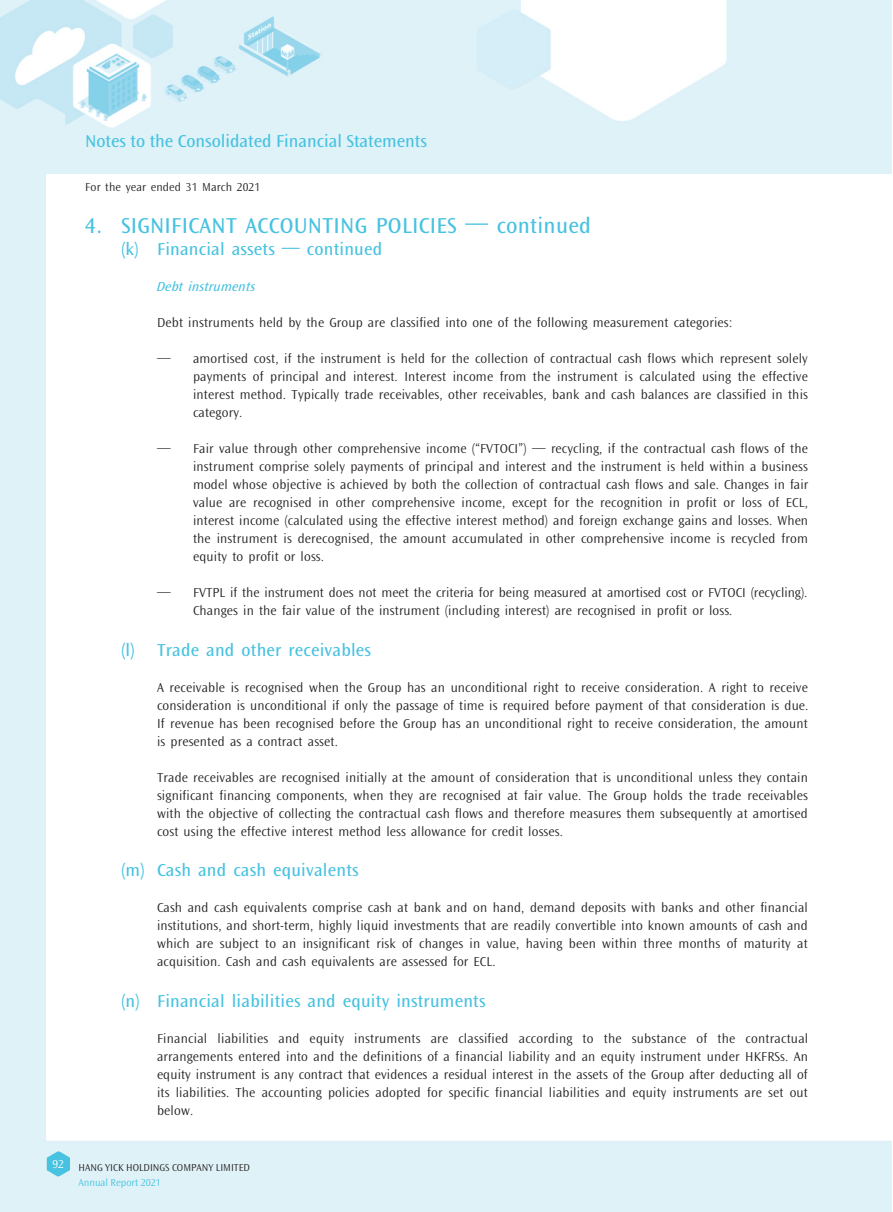
<style>
.page{position:relative;width:893px;height:1212px;background:#fff}
.page>*{position:absolute;margin:0;border:0;box-sizing:border-box;transform-origin:0 0}
._03_H1{font:22.5px "Ocean Sans Std";letter-spacing:.01em;color:#47c2e1}
._04___H2{font:18px "Ocean Sans Std";letter-spacing:.01em;color:#47c2e1}
._01_Body_Text{font:300 13.5px/18px "Ocean Sans Std";letter-spacing:.01em;color:#231f20;text-align:justify}
._05_____H3{font:italic 13.5px "Ocean Sans Std";color:#47c2e1}
.t1{font:300 12px "Ocean Sans Std";letter-spacing:.01em;color:#231f20}
.t2{font:300 12px "Ocean Sans Std";color:#fff}
.t3{font:300 10.5px "Ocean Sans Std";color:#231f20}
.t4{font:300 10.5px "Ocean Sans Std";color:#47c2e1}
</style>
<div class="page">
<img style="left:0;top:0;width:892px;height:1212px">
<div style="left:47px;top:174px;width:846px;height:966px;background:#fff"></div>
<svg style="left:47px;top:1151px;width:23px;height:25px"></svg>
<h2 class="_04___H2" style="left:85px;top:131px;width:343px">Notes to the Consolidated Financial Statements</h2>
<p class="t1" style="left:85px;top:180px;width:177px">For the year ended 31 March 2021</p>
<p class="_03_H1" style="left:85px;top:213px;width:507px">4. SIGNIFICANT ACCOUNTING POLICIES — continued</p>
<p class="_04___H2" style="left:121px;top:239px;width:263px">(k) Financial assets — continued</p>
<p class="_05_____H3" style="left:156px;top:279px;width:104px">Debt instruments</p>
<p class="_01_Body_Text" style="left:157px;top:314px;width:577px">Debt instruments held by the Group are classified into one of the following measurement categories:</p>
<p class="_01_Body_Text" style="left:193px;top:350px;width:616px;text-indent:-36px">— amortised cost, if the instrument is held for the collection of contractual cash flows which represent solely payments of principal and interest. Interest income from the instrument is calculated using the effective interest method. Typically trade receivables, other receivables, bank and cash balances are classified in this category.</p>
<p class="_01_Body_Text" style="left:193px;top:440px;width:617px;text-indent:-36px">— Fair value through other comprehensive income (“FVTOCI”) — recycling, if the contractual cash flows of the instrument comprise solely payments of principal and interest and the instrument is held within a business model whose objective is achieved by both the collection of contractual cash flows and sale. Changes in fair value are recognised in other comprehensive income, except for the recognition in profit or loss of ECL, interest income (calculated using the effective interest method) and foreign exchange gains and losses. When the instrument is derecognised, the amount accumulated in other comprehensive income is recycled from equity to profit or loss.</p>
<p class="_01_Body_Text" style="left:193px;top:584px;width:616px;text-indent:-36px">— FVTPL if the instrument does not meet the criteria for being measured at amortised cost or FVTOCI (recycling).<br>Changes in the fair value of the instrument (including interest) are recognised in profit or loss.</p>
<p class="_04___H2" style="left:121px;top:640px;width:251px">(l) Trade and other receivables</p>
<p class="_01_Body_Text" style="left:157px;top:678px;width:653px">A receivable is recognised when the Group has an unconditional right to receive consideration. A right to receive consideration is unconditional if only the passage of time is required before payment of that consideration is due.<br>If revenue has been recognised before the Group has an unconditional right to receive consideration, the amount is presented as a contract asset.</p>
<p class="_01_Body_Text" style="left:157px;top:768px;width:652px">Trade receivables are recognised initially at the amount of consideration that is unconditional unless they contain significant financing components, when they are recognised at fair value. The Group holds the trade receivables with the objective of collecting the contractual cash flows and therefore measures them subsequently at amortised cost using the effective interest method less allowance for credit losses.</p>
<p class="_04___H2" style="left:121px;top:860px;width:239px">(m) Cash and cash equivalents</p>
<p class="_01_Body_Text" style="left:157px;top:899px;width:652px">Cash and cash equivalents comprise cash at bank and on hand, demand deposits with banks and other financial institutions, and short-term, highly liquid investments that are readily convertible into known amounts of cash and which are subject to an insignificant risk of changes in value, having been within three months of maturity at acquisition. Cash and cash equivalents are assessed for ECL.</p>
<p class="_04___H2" style="left:121px;top:991px;width:366px">(n) Financial liabilities and equity instruments</p>
<p class="_01_Body_Text" style="left:157px;top:1029px;width:653px">Financial liabilities and equity instruments are classified according to the substance of the contractual arrangements entered into and the definitions of a financial liability and an equity instrument under HKFRSs. An equity instrument is any contract that evidences a residual interest in the assets of the Group after deducting all of its liabilities. The accounting policies adopted for specific financial liabilities and equity instruments are set out below.</p>
<p class="t2" style="left:52px;top:1157px;width:13px">92</p>
<p class="t3" style="left:79px;top:1162px;width:173px">HANG YICK HOLDINGS COMPANY LIMITED</p>
<p class="t4" style="left:79px;top:1177px;width:84px">Annual Report 2021</p>
</div>
